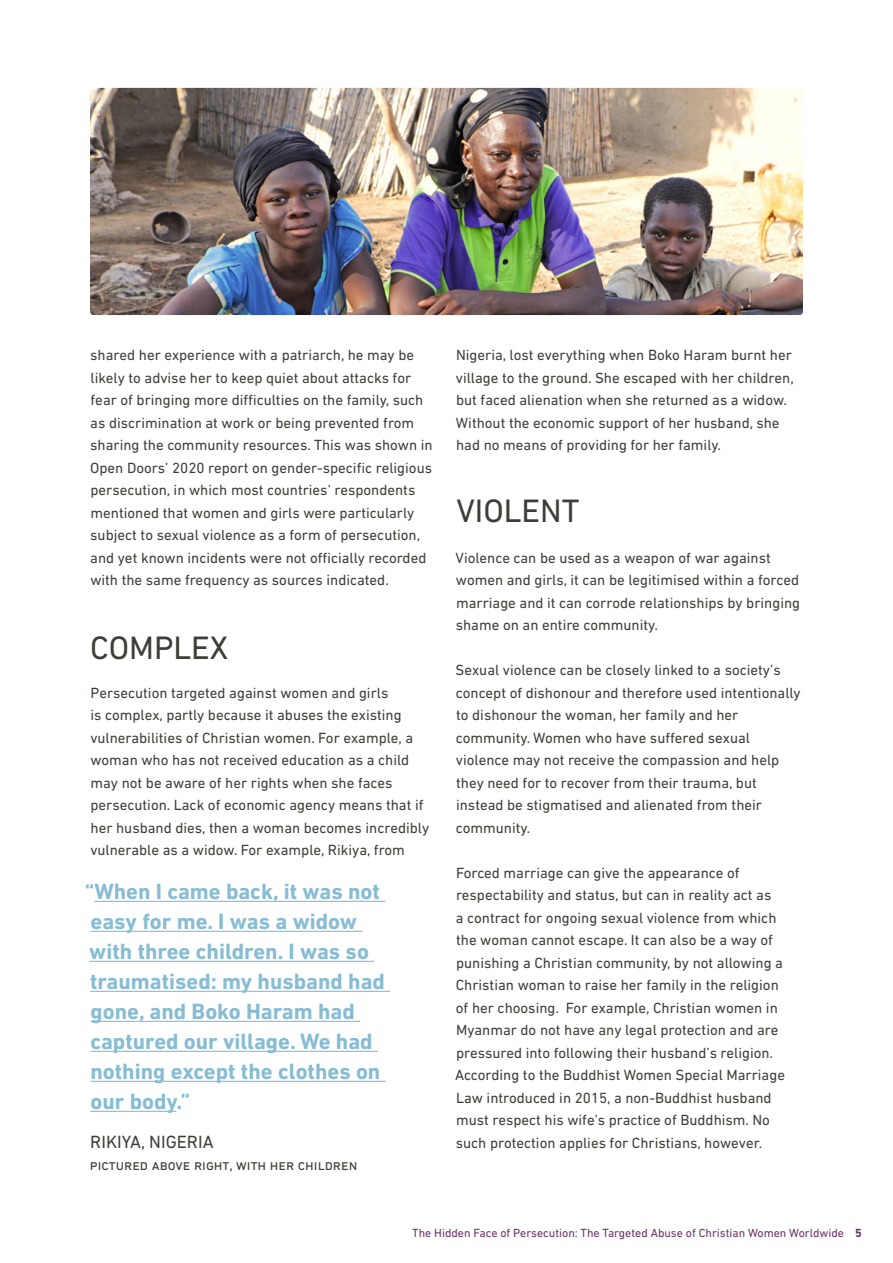
<style>
.page{position:relative;width:893px;height:1263px;background:#fff}
.page>*{position:absolute;margin:0;border:0;box-sizing:border-box;transform-origin:0 0}
.t1{font:33px "DIN Next LT Pro";color:#3b4037}
.t2{font:700 22.5px/30px "DIN Next LT Pro";color:#87bcd2}
.t3{font:18px "DIN Next LT Pro";color:#3b4037}
.t4{font:15px/22.5px "DIN Next LT Pro";color:#3b4037}
.t5{font:12px "DIN Next LT Pro";color:#6b3267}
.s1{font-weight:700}
</style>
<div class="page">
<img style="left:90px;top:88px;width:713px;height:227px">
<hr style="left:94px;top:901px;width:291px;height:1px;background:#87bcd2">
<hr style="left:91px;top:931px;width:271px;height:1px;background:#87bcd2">
<hr style="left:89px;top:961px;width:285px;height:1px;background:#87bcd2">
<hr style="left:90px;top:991px;width:300px;height:1px;background:#87bcd2">
<hr style="left:91px;top:1021px;width:269px;height:1px;background:#87bcd2">
<hr style="left:91px;top:1051px;width:287px;height:1px;background:#87bcd2">
<hr style="left:90px;top:1081px;width:296px;height:1px;background:#87bcd2">
<hr style="left:91px;top:1111px;width:85px;height:1px;background:#87bcd2">
<p class="t4" style="left:90px;top:343px;width:344px">shared her experience with a patriarch, he may be likely to advise her to keep quiet about attacks for fear of bringing more difficulties on the family, such as discrimination at work or being prevented from sharing the community resources. This was shown in Open Doors’ 2020 report on gender-specific religious persecution, in which most countries’ respondents mentioned that women and girls were particularly subject to sexual violence as a form of persecution, and yet known incidents were not officially recorded with the same frequency as sources indicated.</p>
<h1 class="t1" style="left:90px;top:629px;width:140px">COMPLEX</h1>
<p class="t4" style="left:90px;top:681px;width:340px">Persecution targeted against women and girls<br>is complex, partly because it abuses the existing vulnerabilities of Christian women. For example, a woman who has not received education as a child may not be aware of her rights when she faces persecution. Lack of economic agency means that if her husband dies, then a woman becomes incredibly vulnerable as a widow. For example, Rikiya, from</p>
<h2 class="t2" style="left:85px;top:876px;width:302px">“When I came back, it was not easy for me. I was a widow with three children. I was so traumatised: my husband had gone, and Boko Haram had captured our village. We had nothing except the clothes on our body.”</h2>
<p class="t3" style="left:90px;top:1131px;width:125px">RIKIYA, NIGERIA</p>
<p class="t4" style="left:90px;top:1153px;width:269px">pictured above right, with her children</p>
<p class="t4" style="left:456px;top:343px;width:339px">Nigeria, lost everything when Boko Haram burnt her village to the ground. She escaped with her children, but faced alienation when she returned as a widow.<br>Without the economic support of her husband, she had no means of providing for her family.</p>
<h1 class="t1" style="left:456px;top:492px;width:125px">VIOLENT</h1>
<p class="t4" style="left:456px;top:546px;width:346px">Violence can be used as a weapon of war against women and girls, it can be legitimised within a forced marriage and it can corrode relationships by bringing shame on an entire community.</p>
<p class="t4" style="left:456px;top:658px;width:347px">Sexual violence can be closely linked to a society’s concept of dishonour and therefore used intentionally to dishonour the woman, her family and her community. Women who have suffered sexual violence may not receive the compassion and help they need for to recover from their trauma, but instead be stigmatised and alienated from their community.</p>
<p class="t4" style="left:455px;top:861px;width:331px">Forced marriage can give the appearance of respectability and status, but can in reality act as<br>a contract for ongoing sexual violence from which the woman cannot escape. It can also be a way of punishing a Christian community, by not allowing a Christian woman to raise her family in the religion of her choosing. For example, Christian women in Myanmar do not have any legal protection and are pressured into following their husband’s religion.<br>According to the Buddhist Women Special Marriage Law introduced in 2015, a non-Buddhist husband must respect his wife’s practice of Buddhism. No such protection applies for Christians, however.</p>
<p class="t5" style="left:412px;top:1226px;width:451px">The Hidden Face of Persecution: The Targeted Abuse of Christian Women Worldwide <span class="s1">5</span></p>
</div>
